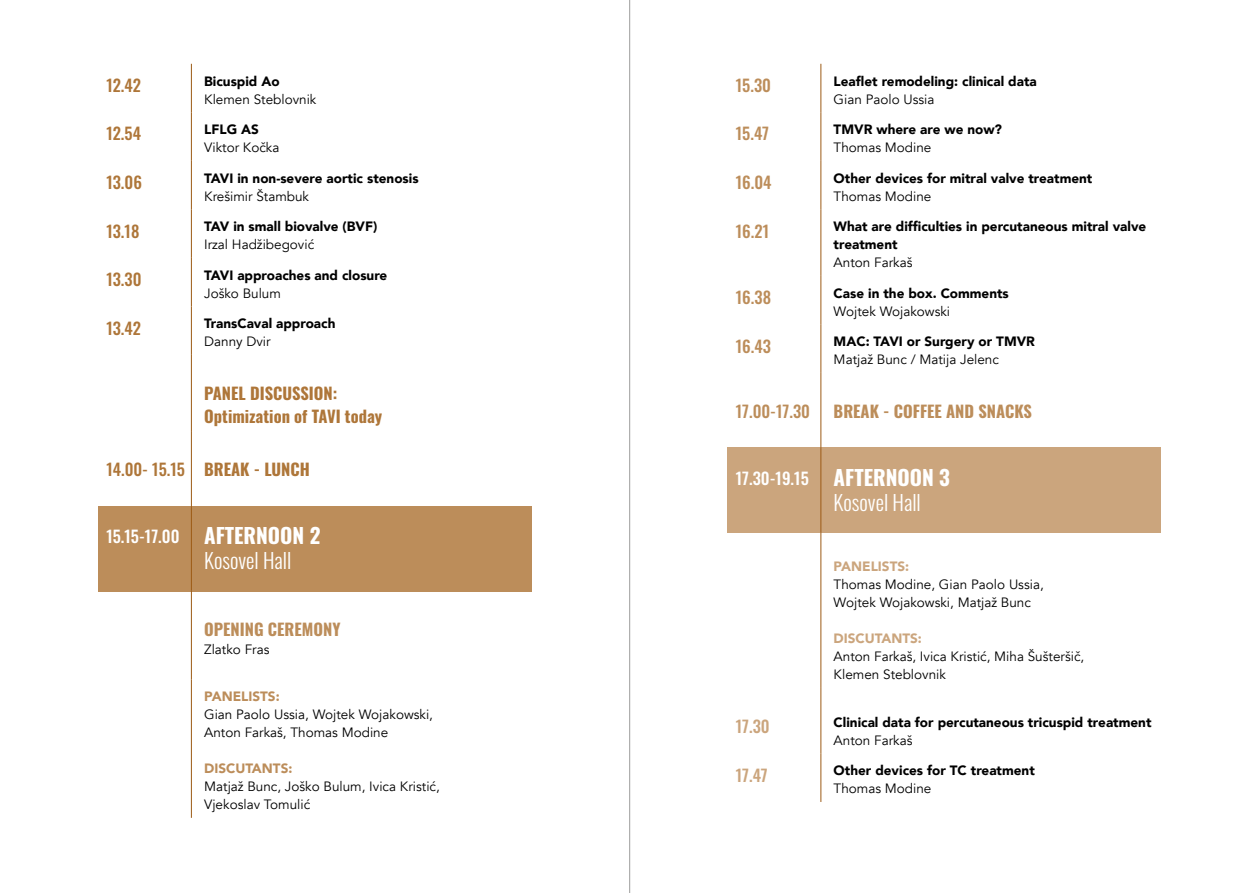
<style>
.page{position:relative;width:1259px;height:893px;background:#fff}
.page>*{position:absolute;margin:0;border:0;box-sizing:border-box;transform-origin:0 0}
.t1{font:300 21px "Oswald";color:#fff}
.t2{font:500 16.5px "Oswald";color:#ae7639}
.t3{font:500 16.5px "Oswald";color:#fff}
.t4{font:500 16.5px "Oswald";color:#bc8d5a}
.t5{font:700 16.5px/22.5px "Oswald";color:#ae7639}
.t6{font:700 16.5px "Oswald";color:#bc8d5a}
.t7{font:500 16.5px "Oswald";color:#cba57d}
.t8{font:13.5px/18px "Avenir";color:#000}
.t9{font:900 13.5px/18px "Avenir";color:#000}
.t10{font:900 13.5px "Avenir";color:#bc8d5a}
.t11{font:900 13.5px "Avenir";color:#cba57d}
.s1{font-weight:700}
.s2{font-weight:700;font-size:21px}
</style>
<div class="page">
<hr style="left:629px;top:0;width:1px;height:893px;background:#9d9d9c">
<div style="left:98px;top:506px;width:433px;height:85px;background:#bc8d5a"></div>
<div style="left:727px;top:448px;width:434px;height:85px;background:#cba57d"></div>
<hr style="left:191px;top:64px;width:1px;height:48px;background:#9c5a15">
<hr style="left:191px;top:112px;width:1px;height:49px;background:#9c5a15">
<hr style="left:191px;top:161px;width:1px;height:48px;background:#9c5a15">
<hr style="left:191px;top:209px;width:1px;height:49px;background:#9c5a15">
<hr style="left:191px;top:258px;width:1px;height:48px;background:#9c5a15">
<hr style="left:191px;top:306px;width:1px;height:49px;background:#9c5a15">
<hr style="left:191px;top:355px;width:1px;height:76px;background:#9c5a15">
<hr style="left:191px;top:431px;width:1px;height:75px;background:#9c5a15">
<hr style="left:191px;top:506px;width:1px;height:85px;background:#9c5a15">
<hr style="left:191px;top:591px;width:1px;height:88px;background:#9c5a15">
<hr style="left:191px;top:679px;width:1px;height:139px;background:#9c5a15">
<hr style="left:820px;top:64px;width:1px;height:48px;background:#9c5a15">
<hr style="left:820px;top:112px;width:1px;height:49px;background:#9c5a15">
<hr style="left:820px;top:161px;width:1px;height:48px;background:#9c5a15">
<hr style="left:820px;top:209px;width:1px;height:67px;background:#9c5a15">
<hr style="left:820px;top:276px;width:1px;height:48px;background:#9c5a15">
<hr style="left:820px;top:324px;width:1px;height:49px;background:#9c5a15">
<hr style="left:820px;top:373px;width:1px;height:75px;background:#9c5a15">
<hr style="left:820px;top:448px;width:1px;height:84px;background:#9c5a15">
<hr style="left:820px;top:532px;width:1px;height:156px;background:#9c5a15">
<hr style="left:820px;top:688px;width:1px;height:65px;background:#9c5a15">
<hr style="left:820px;top:753px;width:1px;height:49px;background:#9c5a15">
<p class="t2" style="left:106px;top:77px;width:36px">12.42</p>
<p class="t9" style="left:204px;top:72px;width:77px">Bicuspid Ao</p>
<p class="t8" style="left:204px;top:90px;width:114px">Klemen Steblovnik</p>
<p class="t2" style="left:106px;top:125px;width:36px">12.54</p>
<p class="t9" style="left:204px;top:120px;width:56px">LFLG AS</p>
<p class="t8" style="left:204px;top:139px;width:77px">Viktor Kočka</p>
<p class="t2" style="left:106px;top:174px;width:37px">13.06</p>
<p class="t9" style="left:204px;top:169px;width:216px">TAVI in non-severe aortic stenosis</p>
<p class="t8" style="left:204px;top:187px;width:106px">Krešimir Štambuk</p>
<p class="t2" style="left:106px;top:222px;width:35px">13.18</p>
<p class="t9" style="left:204px;top:217px;width:175px">TAV in small biovalve (BVF)</p>
<p class="t8" style="left:204px;top:236px;width:112px">Irzal Hadžibegović</p>
<p class="t2" style="left:106px;top:271px;width:37px">13.30</p>
<p class="t9" style="left:204px;top:266px;width:185px">TAVI approaches and closure</p>
<p class="t8" style="left:204px;top:284px;width:78px">Joško Bulum</p>
<p class="t2" style="left:106px;top:319px;width:36px">13.42</p>
<p class="t9" style="left:204px;top:314px;width:133px">TransCaval approach</p>
<p class="t8" style="left:204px;top:333px;width:68px">Danny Dvir</p>
<p class="t5" style="left:204px;top:383px;width:180px">PANEL DISCUSSION:<br>Optimization of TAVI today</p>
<p class="t2" style="left:106px;top:461px;width:205px">14.00- 15.15 <span class="s1">BREAK - LUNCH</span></p>
<p class="t3" style="left:106px;top:527px;width:216px">15.15-17.00 <span class="s2">AFTERNOON 2</span></p>
<h1 class="t1" style="left:204px;top:542px;width:89px">Kosovel Hall</h1>
<p class="t6" style="left:204px;top:620px;width:138px">OPENING CEREMONY</p>
<p class="t8" style="left:204px;top:640px;width:67px">Zlatko Fras</p>
<p class="t10" style="left:204px;top:685px;width:77px">PANELISTS:</p>
<p class="t8" style="left:204px;top:706px;width:230px">Gian Paolo Ussia, Wojtek Wojakowski,<br>Anton Farkaš, Thomas Modine</p>
<p class="t10" style="left:204px;top:757px;width:90px">DISCUTANTS:</p>
<p class="t8" style="left:204px;top:778px;width:237px">Matjaž Bunc, Joško Bulum, Ivica Kristić,<br>Vjekoslav Tomulić</p>
<p class="t4" style="left:736px;top:77px;width:37px">15.30</p>
<p class="t9" style="left:833px;top:72px;width:205px">Leaflet remodeling: clinical data</p>
<p class="t8" style="left:833px;top:90px;width:102px">Gian Paolo Ussia</p>
<p class="t4" style="left:736px;top:125px;width:35px">15.47</p>
<p class="t9" style="left:833px;top:120px;width:170px">TMVR where are we now?</p>
<p class="t8" style="left:833px;top:139px;width:99px">Thomas Modine</p>
<p class="t4" style="left:736px;top:174px;width:37px">16.04</p>
<p class="t9" style="left:833px;top:169px;width:260px">Other devices for mitral valve treatment</p>
<p class="t8" style="left:833px;top:187px;width:99px">Thomas Modine</p>
<p class="t4" style="left:736px;top:222px;width:35px">16.21</p>
<p class="t9" style="left:833px;top:217px;width:314px">What are difficulties in percutaneous mitral valve treatment</p>
<p class="t8" style="left:833px;top:254px;width:80px">Anton Farkaš</p>
<p class="t4" style="left:736px;top:289px;width:37px">16.38</p>
<p class="t9" style="left:833px;top:284px;width:177px">Case in the box. Comments</p>
<p class="t8" style="left:833px;top:302px;width:118px">Wojtek Wojakowski</p>
<p class="t4" style="left:736px;top:337px;width:37px">16.43</p>
<p class="t9" style="left:833px;top:332px;width:203px">MAC: TAVI or Surgery or TMVR</p>
<p class="t8" style="left:833px;top:351px;width:167px">Matjaž Bunc / Matija Jelenc</p>
<p class="t4" style="left:736px;top:403px;width:76px">17.00-17.30</p>
<p class="t6" style="left:833px;top:403px;width:200px">BREAK - COFFEE AND SNACKS</p>
<p class="t3" style="left:736px;top:469px;width:216px">17.30-19.15 <span class="s2">AFTERNOON 3</span></p>
<h1 class="t1" style="left:833px;top:484px;width:89px">Kosovel Hall</h1>
<p class="t11" style="left:833px;top:555px;width:77px">PANELISTS:</p>
<p class="t8" style="left:833px;top:576px;width:212px">Thomas Modine, Gian Paolo Ussia,<br>Wojtek Wojakowski, Matjaž Bunc</p>
<p class="t11" style="left:833px;top:627px;width:90px">DISCUTANTS:</p>
<p class="t8" style="left:833px;top:648px;width:252px">Anton Farkaš, Ivica Kristić, Miha Šušteršič,<br>Klemen Steblovnik</p>
<p class="t7" style="left:736px;top:718px;width:35px">17.30</p>
<p class="t9" style="left:833px;top:713px;width:319px">Clinical data for percutaneous tricuspid treatment</p>
<p class="t8" style="left:833px;top:731px;width:80px">Anton Farkaš</p>
<p class="t7" style="left:736px;top:766px;width:33px">17.47</p>
<p class="t9" style="left:833px;top:761px;width:203px">Other devices for TC treatment</p>
<p class="t8" style="left:833px;top:780px;width:99px">Thomas Modine</p>
</div>
